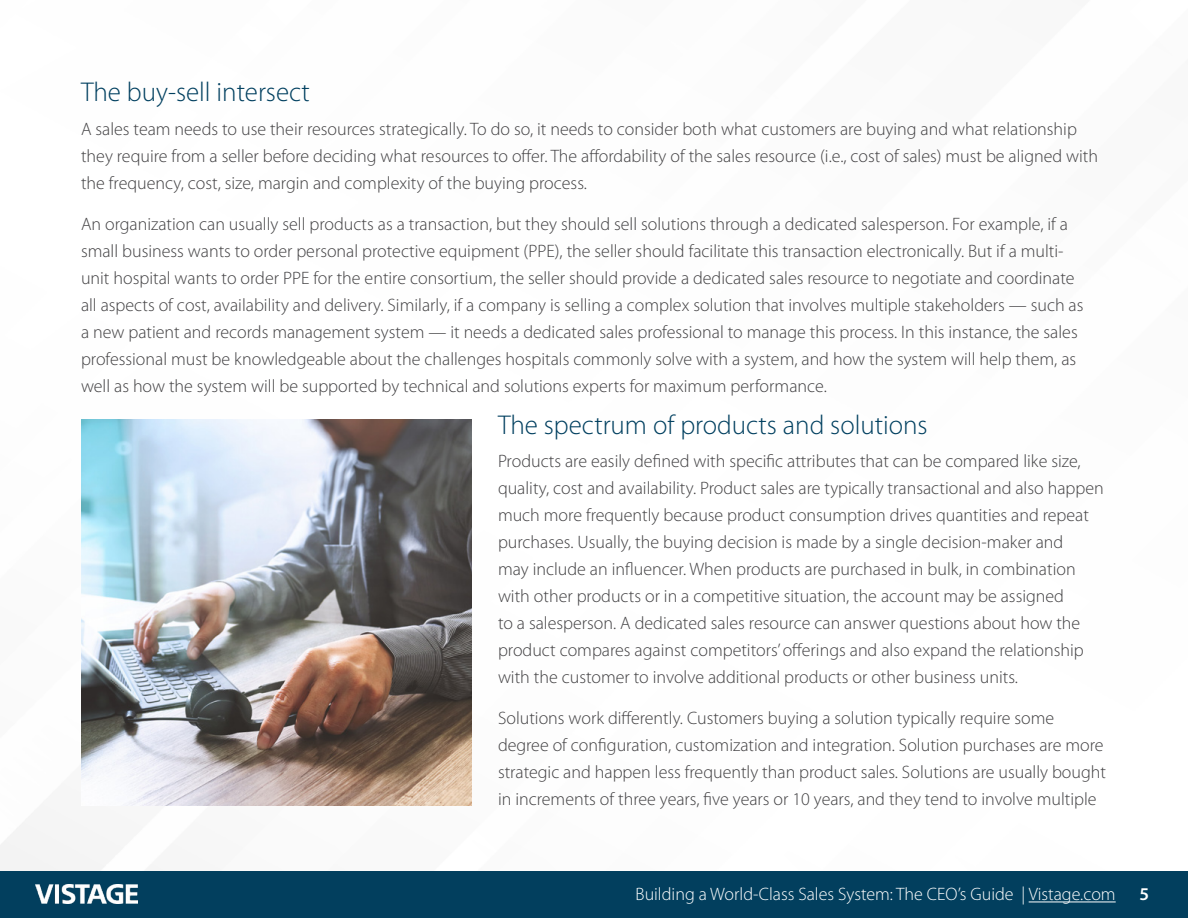
<style>
.page{position:relative;width:1188px;height:918px;background:#fff}
.page>*{position:absolute;margin:0;border:0;box-sizing:border-box;transform-origin:0 0}
.t1{font:300 27.3px "Myriad Pro";color:#003f5f}
.t2{font:300 18px/27px "Myriad Pro";color:#414042}
.t3{font:300 18px "Myriad Pro";color:#fff}
.t4{font:600 18px "Myriad Pro";color:#fff}
</style>
<div class="page">
<div style="left:0;top:871px;width:1188px;height:47px;background:#023f5e"></div>
<hr style="left:1029px;top:901px;width:87px;height:1px;background:#fff">
<img style="left:36px;top:884px;width:101px;height:20px">
<img style="left:81px;top:419px;width:391px;height:387px">
<h1 class="t1" style="left:81px;top:76px;width:230px">The buy-sell intersect</h1>
<p class="t2" style="left:81px;top:115px;width:1019px">A sales team needs to use their resources strategically. To do so, it needs to consider both what customers are buying and what relationship they require from a seller before deciding what resources to offer. The affordability of the sales resource (i.e., cost of sales) must be aligned with the frequency, cost, size, margin and complexity of the buying process.</p>
<p class="t2" style="left:81px;top:210px;width:1004px">An organization can usually sell products as a transaction, but they should sell solutions through a dedicated salesperson. For example, if a small business wants to order personal protective equipment (PPE), the seller should facilitate this transaction electronically. But if a multi&shy;unit hospital wants to order PPE for the entire consortium, the seller should provide a dedicated sales resource to negotiate and coordinate all aspects of cost, availability and delivery. Similarly, if a company is selling a complex solution that involves multiple stakeholders — such as a new patient and records management system — it needs a dedicated sales professional to manage this process. In this instance, the sales professional must be knowledgeable about the challenges hospitals commonly solve with a system, and how the system will help them, as well as how the system will be supported by technical and solutions experts for maximum performance.</p>
<h1 class="t1" style="left:498px;top:408px;width:431px">The spectrum of products and solutions</h1>
<p class="t2" style="left:498px;top:448px;width:607px">Products are easily defined with specific attributes that can be compared like size, quality, cost and availability. Product sales are typically transactional and also happen much more frequently because product consumption drives quantities and repeat purchases. Usually, the buying decision is made by a single decision-maker and<br>may include an influencer. When products are purchased in bulk, in combination with other products or in a competitive situation, the account may be assigned<br>to a salesperson. A dedicated sales resource can answer questions about how the product compares against competitors’ offerings and also expand the relationship with the customer to involve additional products or other business units.</p>
<p class="t2" style="left:498px;top:704px;width:610px">Solutions work differently. Customers buying a solution typically require some degree of configuration, customization and integration. Solution purchases are more strategic and happen less frequently than product sales. Solutions are usually bought in increments of three years, five years or 10 years, and they tend to involve multiple</p>
<p class="t3" style="left:636px;top:883px;width:482px">Building a World-Class Sales System: The CEO’s Guide | Vistage.com</p>
<p class="t4" style="left:1139px;top:883px;width:11px">5</p>
</div>
